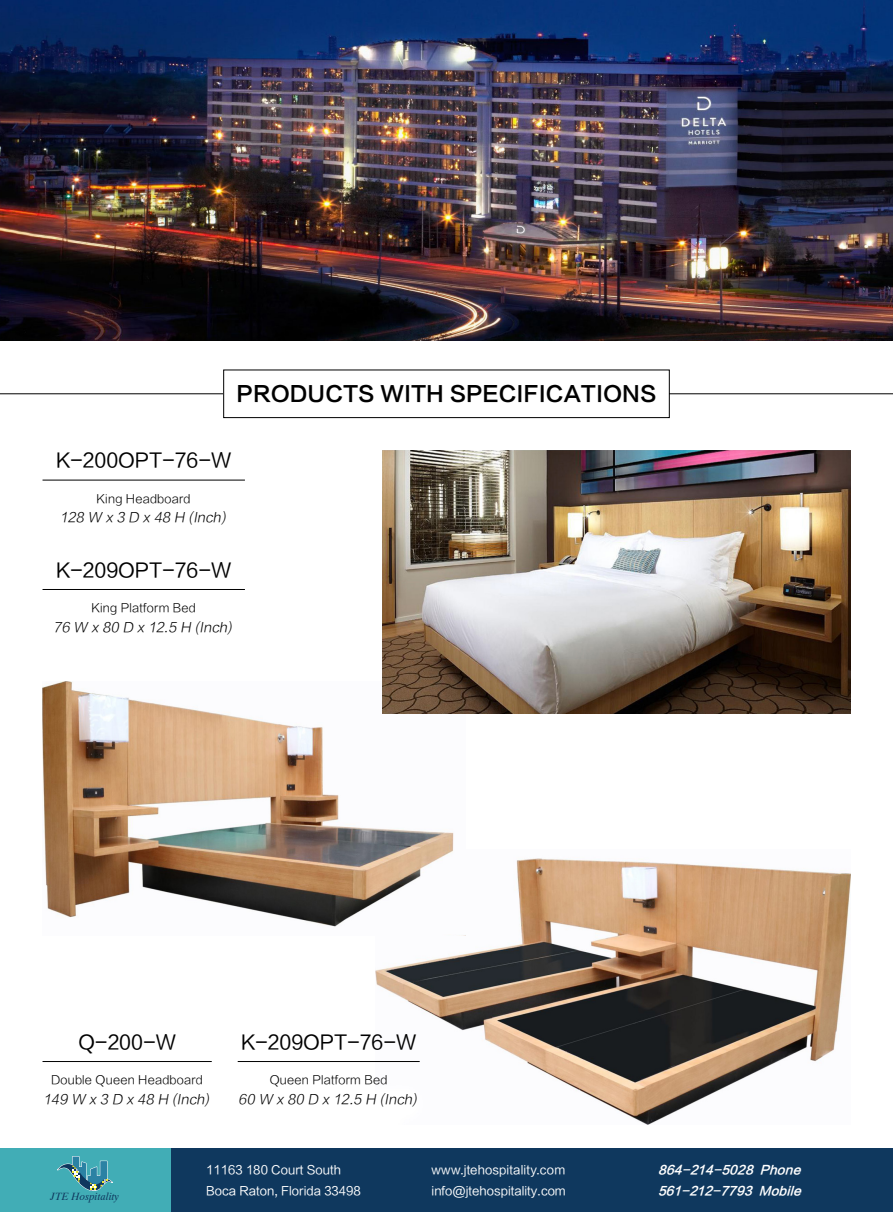
<style>
.page{position:relative;width:893px;height:1212px;background:#fff}
.page>*{position:absolute;margin:0;border:0;box-sizing:border-box;transform-origin:0 0}
.t1{font:21px "FZLTZHK GBK1 0";color:#000}
.t2{font:19.5px "FZLTHK GBK1 0";color:#000}
.t3{font:italic 13.5px "FZLTXHK";color:#000}
.t4{font:12px/21px "FZLTHK GBK1 0";color:#fff}
.t5{font:12px "FZLTXHK";color:#000}
.t6{font:italic 12px/21px "FZLTCHK GBK1 0";color:#fff}
.t7{font:italic 10.5px "Dutch 801 BT";letter-spacing:.01em;color:#0f385e}
</style>
<div class="page">
<img style="left:0;top:0;width:893px;height:340px">
<hr style="left:0;top:393px;width:893px;height:1px;background:#000">
<div style="left:224px;top:370px;width:445px;height:48px;background:#fff"></div>
<div style="left:223px;top:369px;width:447px;height:49px;border:1px solid #000"></div>
<hr style="left:43px;top:480px;width:202px;height:1px;background:#000">
<hr style="left:43px;top:589px;width:202px;height:1px;background:#000">
<img style="left:375px;top:858px;width:475px;height:267px">
<img style="left:43px;top:682px;width:423px;height:254px">
<img style="left:383px;top:450px;width:467px;height:263px">
<hr style="left:43px;top:1061px;width:169px;height:1px;background:#000">
<hr style="left:238px;top:1061px;width:182px;height:1px;background:#000">
<div style="left:0;top:1148px;width:893px;height:64px;background:#0f385e"></div>
<div style="left:0;top:1148px;width:170px;height:64px;background:#41adb6"></div>
<svg style="left:57px;top:1156px;width:56px;height:35px"></svg>
<h1 class="t1" style="left:237px;top:382px;width:421px">PRODUCTS WITH SPECIFICATIONS</h1>
<h2 class="t2" style="left:56px;top:450px;width:177px">K-200OPT-76-W</h2>
<p class="t5" style="left:97px;top:492px;width:96px">King Headboard</p>
<p class="t3" style="left:60px;top:510px;width:170px">128 W x 3 D x 48 H (Inch)</p>
<h2 class="t2" style="left:56px;top:559px;width:177px">K-209OPT-76-W</h2>
<p class="t5" style="left:91px;top:601px;width:106px">King Platform Bed</p>
<p class="t3" style="left:54px;top:619px;width:183px">76 W x 80 D x 12.5 H (Inch)</p>
<h2 class="t2" style="left:78px;top:1031px;width:99px">Q-200-W</h2>
<p class="t5" style="left:51px;top:1073px;width:154px">Double Queen Headboard</p>
<p class="t3" style="left:43px;top:1091px;width:171px">149 W x 3 D x 48 H (Inch)</p>
<h2 class="t2" style="left:241px;top:1031px;width:177px">K-209OPT-76-W</h2>
<p class="t5" style="left:270px;top:1073px;width:119px">Queen Platform Bed</p>
<p class="t3" style="left:238px;top:1091px;width:183px">60 W x 80 D x 12.5 H (Inch)</p>
<p class="t7" style="left:51px;top:1190px;width:70px">JTE Hospitality</p>
<p class="t4" style="left:206px;top:1159px;width:156px">11163 180 Court South<br>Boca Raton, Florida 33498</p>
<p class="t4" style="left:432px;top:1159px;width:136px">www.jtehospitality.com info@jtehospitality.com</p>
<p class="t6" style="left:658px;top:1159px;width:148px">864-214-5028 Phone<br>561-212-7793 Mobile</p>
</div>
